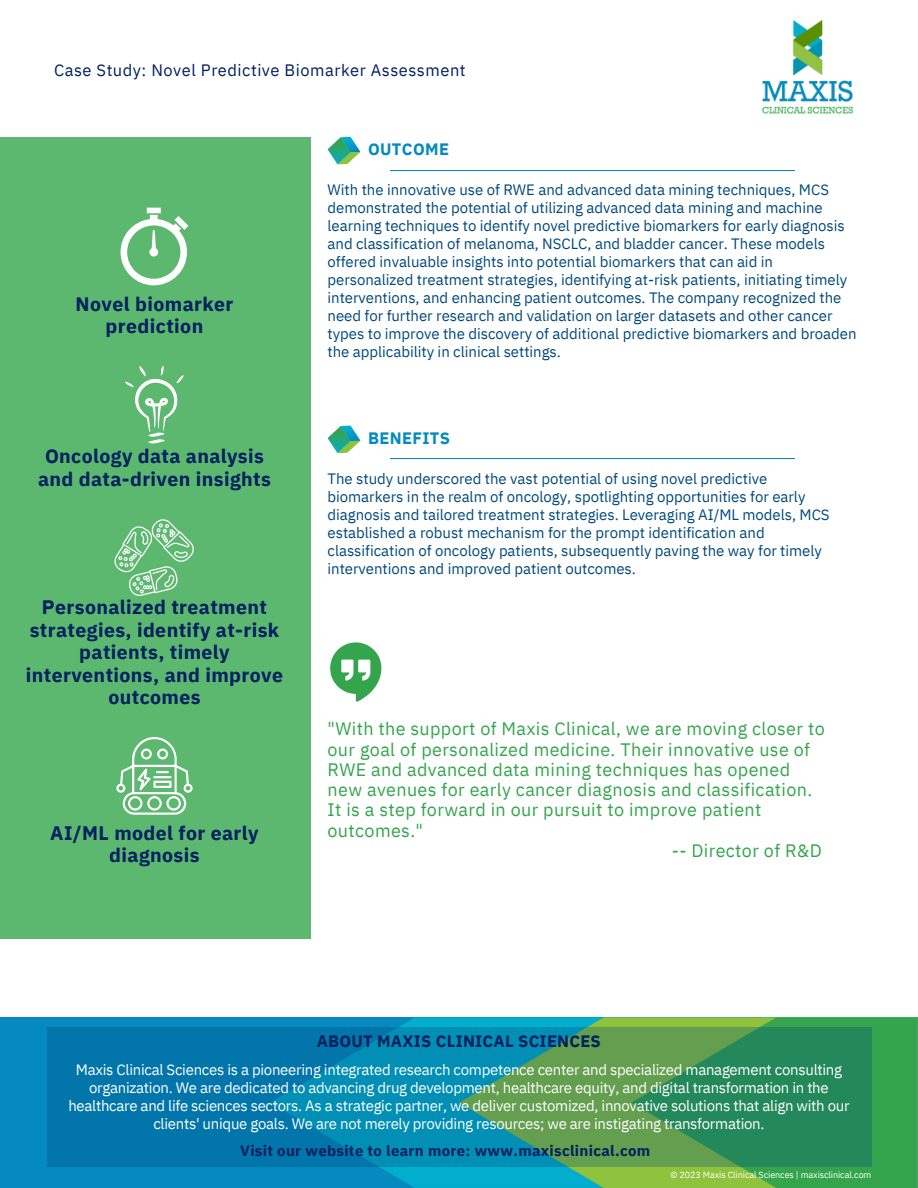
<style>
.page{position:relative;width:918px;height:1188px;background:#fff}
.page>*{position:absolute;margin:0;border:0;box-sizing:border-box;transform-origin:0 0}
.t1{font:700 19.5px/22.5px "IBM Plex Sans";letter-spacing:.02em;color:#002060;text-align:center}
.t2{font:18px/20.2px "IBM Plex Sans";letter-spacing:.02em;color:#34a54c}
.t3{font:16.5px "IBM Plex Sans";letter-spacing:.03em;color:#002060}
.t4{font:700 16.5px "IBM Plex Sans";letter-spacing:.015em;color:#002060}
.t5{font:700 16.5px "IBM Plex Sans";letter-spacing:.02em;color:#048abf}
.t6{font:15px/18px "IBM Plex Sans";letter-spacing:-.005em;color:#00497c}
.t7{font:15px/18px "IBM Plex Sans";letter-spacing:-.02em;color:#fff;text-align:center}
.t8{font:700 15px "IBM Plex Sans";letter-spacing:.02em;color:#002060}
.t9{font:9px "IBM Plex Sans";letter-spacing:-.01em;color:#fff}
</style>
<div class="page">
<svg style="left:330px;top:642px;width:51px;height:60px"></svg>
<div style="left:0;top:1017px;width:918px;height:171px;background:#048abf"></div>
<svg style="left:380px;top:1017px;width:79px;height:171px;fill:#03adce"></svg>
<svg style="left:459px;top:1017px;width:172px;height:171px;background:#24b1aa"></svg>
<svg style="left:631px;top:1017px;width:287px;height:171px;background:#4bac49"></svg>
<hr style="left:390px;top:170px;width:405px;height:1px;background:#048abf">
<svg style="left:328px;top:137px;width:32px;height:27px"></svg>
<hr style="left:390px;top:459px;width:405px;height:1px;background:#048abf">
<svg style="left:328px;top:426px;width:32px;height:27px"></svg>
<svg style="left:47px;top:1027px;width:824px;height:140px"></svg>
<div style="left:0;top:137px;width:310px;height:801px;background:#5cb76f"></div>
<svg style="left:121px;top:208px;width:67px;height:77px"></svg>
<svg style="left:125px;top:366px;width:59px;height:77px"></svg>
<svg style="left:114px;top:519px;width:80px;height:77px"></svg>
<svg style="left:116px;top:737px;width:77px;height:78px"></svg>
<img style="left:762px;top:19px;width:91px;height:95px">
<p class="t3" style="left:54px;top:59px;width:413px">Case Study: Novel Predictive Biomarker Assessment</p>
<p class="t1" style="left:75px;top:292px;width:159px">Novel biomarker prediction</p>
<p class="t1" style="left:38px;top:445px;width:234px">Oncology data analysis and data-driven insights</p>
<p class="t1" style="left:26px;top:596px;width:259px">Personalized treatment strategies, identify at-risk patients, timely interventions, and improve outcomes</p>
<p class="t1" style="left:50px;top:821px;width:210px">AI/ML model for early diagnosis</p>
<p class="t5" style="left:368px;top:138px;width:83px">OUTCOME</p>
<p class="t6" style="left:328px;top:180px;width:530px">With the innovative use of RWE and advanced data mining techniques, MCS demonstrated the potential of utilizing advanced data mining and machine learning techniques to identify novel predictive biomarkers for early diagnosis and classification of melanoma, NSCLC, and bladder cancer. These models offered invaluable insights into potential biomarkers that can aid in personalized treatment strategies, identifying at-risk patients, initiating timely interventions, and enhancing patient outcomes. The company recognized the need for further research and validation on larger datasets and other cancer types to improve the discovery of additional predictive biomarkers and broaden the applicability in clinical settings.</p>
<p class="t5" style="left:368px;top:427px;width:84px">BENEFITS</p>
<p class="t6" style="left:328px;top:469px;width:504px">The study underscored the vast potential of using novel predictive biomarkers in the realm of oncology, spotlighting opportunities for early diagnosis and tailored treatment strategies. Leveraging AI/ML models, MCS established a robust mechanism for the prompt identification and classification of oncology patients, subsequently paving the way for timely interventions and improved patient outcomes.</p>
<p class="t2" style="left:328px;top:719px;width:499px">"With the support of Maxis Clinical, we are moving closer to our goal of personalized medicine. Their innovative use of RWE and advanced data mining techniques has opened new avenues for early cancer diagnosis and classification.<br>It is a step forward in our pursuit to improve patient outcomes."</p>
<p class="t2" style="left:672px;top:840px;width:152px">-- Director of R&amp;D</p>
<p class="t4" style="left:317px;top:1030px;width:286px">ABOUT MAXIS CLINICAL SCIENCES</p>
<p class="t7" style="left:68px;top:1060px;width:783px">Maxis Clinical Sciences is a pioneering integrated research competence center and specialized management consulting organization. We are dedicated to advancing drug development, healthcare equity, and digital transformation in the healthcare and life sciences sectors. As a strategic partner, we deliver customized, innovative solutions that align with our clients' unique goals. We are not merely providing resources; we are instigating transformation.</p>
<p class="t8" style="left:240px;top:1141px;width:411px">Visit our website to learn more: www.maxisclinical.com</p>
<p class="t9" style="left:671px;top:1168px;width:202px">© 2023 Maxis Clinical Sciences | maxisclinical.com</p>
</div>
